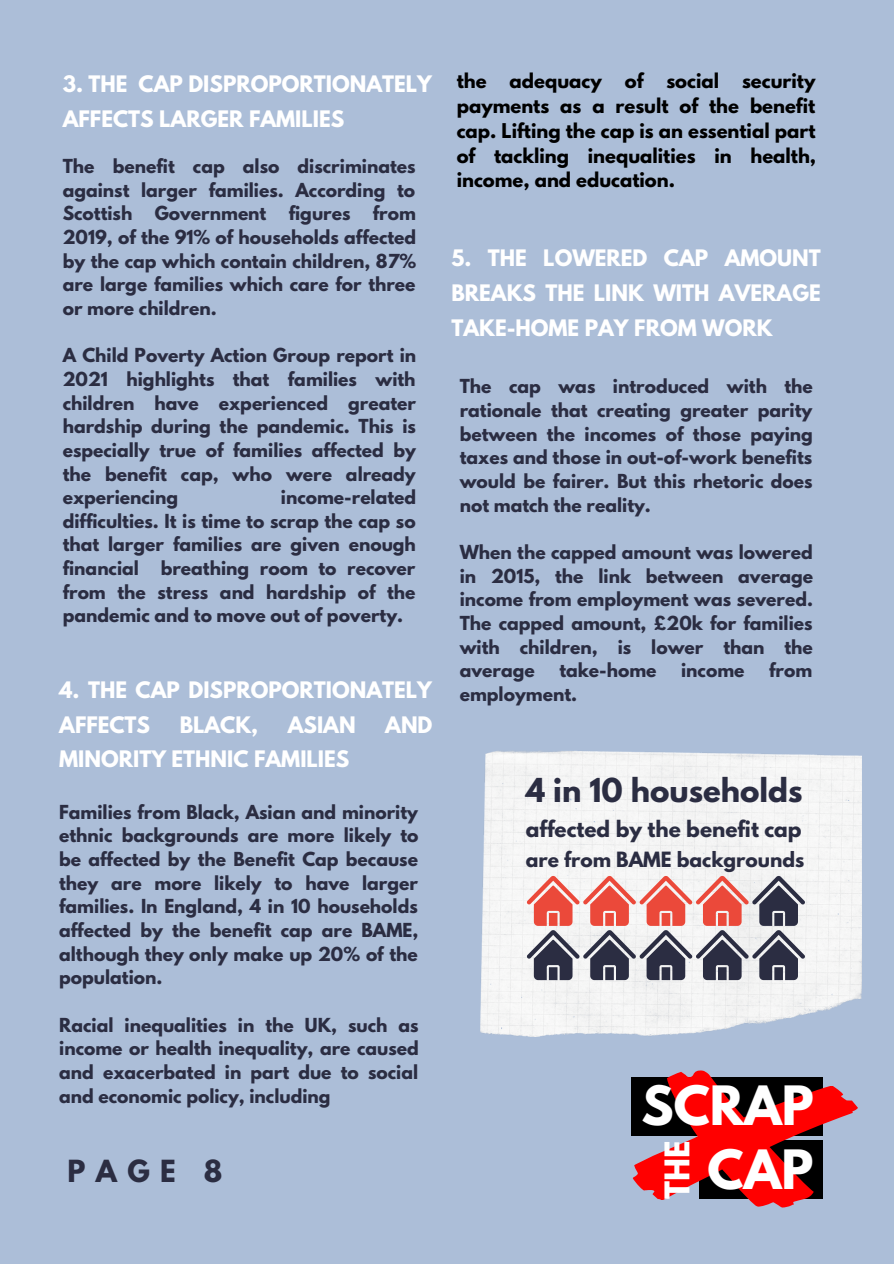
<style>
.page{position:relative;width:894px;height:1264px;background:#fff}
.page>*{position:absolute;margin:0;border:0;box-sizing:border-box;transform-origin:0 0}
.t1{font:700 48px "League Spartan";color:#fff}
.t2{font:700 30.15px "League Spartan";color:#fff}
.t3{font:700 29.25px "League Spartan";color:#2b2d42}
.t4{font:700 27px "League Spartan";color:#2b2d42}
.t5{font:700 20.1px/35px "League Spartan";color:#fff}
.t6{font:700 20.1px "League Spartan";color:#2b2d42}
.t7{font:700 18.6px "League Spartan";color:#2b2d42}
.t8{font:700 18px/24.8px "League Spartan";color:#000;text-align:justify}
.t9{font:700 17.1px/23.7px "League Spartan";color:#2b2d42;text-align:justify}
</style>
<div class="page">
<div style="left:0;top:0;width:893px;height:1263px;background:#acbed8"></div>
<img style="left:480px;top:751px;width:381px;height:285px">
<svg style="left:526px;top:876px;width:278px;height:104px;background:#b6969a"></svg>
<svg style="left:631px;top:1070px;width:227px;height:138px"></svg>
<p class="t5" style="left:63px;top:69px;width:371px">3. THE CAP DISPROPORTIONATELY<br>AFFECTS LARGER FAMILIES</p>
<p class="t9" style="left:63px;top:156px;width:354px">The benefit cap also discriminates against larger families. According to Scottish</p>
<p class="t9" style="left:63px;top:204px;width:355px;text-indent:310px">from 2019, of the 91% of households affected by the cap which contain children, 87% are large families which care for three or more children.</p>
<p class="t9" style="left:63px;top:346px;width:355px">A Child Poverty Action Group report in 2021 highlights that families with children have experienced greater hardship during the pandemic. This is especially true of families affected by the benefit cap, who were already experiencing</p>
<p class="t9" style="left:155px;top:204px;width:113px">Government</p>
<p class="t9" style="left:288px;top:204px;width:63px">figures</p>
<p class="t9" style="left:63px;top:487px;width:355px;text-indent:218px">income-related difficulties. It is time to scrap the cap so that larger families are given enough financial</p>
<p class="t9" style="left:63px;top:558px;width:354px;text-indent:98px">breathing room to recover from the stress and hardship of the pandemic and to move out of poverty.</p>
<p class="t5" style="left:59px;top:674px;width:374px">4. THE CAP DISPROPORTIONATELY<br>AFFECTS</p>
<p class="t5" style="left:180px;top:709px;width:80px">BLACK,</p>
<p class="t5" style="left:288px;top:709px;width:69px">ASIAN</p>
<p class="t5" style="left:385px;top:709px;width:49px">AND</p>
<p class="t5" style="left:59px;top:744px;width:291px">MINORITY ETHNIC FAMILIES</p>
<p class="t9" style="left:59px;top:802px;width:361px">Families from Black, Asian and minority ethnic backgrounds are more likely to be affected by the Benefit Cap because they are more likely to have larger families. In England, 4 in 10 households affected by the benefit cap are BAME, although they only make up 20% of the population.</p>
<p class="t9" style="left:59px;top:1015px;width:361px">Racial inequalities in the UK, such as income or health inequality, are caused and exacerbated in part due to social and economic policy, including</p>
<p class="t4" style="left:68px;top:1157px;width:156px">PAGE 8</p>
<p class="t8" style="left:456px;top:71px;width:31px">the</p>
<p class="t8" style="left:509px;top:71px;width:94px">adequacy</p>
<p class="t8" style="left:624px;top:71px;width:20px">of</p>
<p class="t8" style="left:666px;top:71px;width:54px">social</p>
<p class="t8" style="left:456px;top:71px;width:361px;text-indent:285px">security payments as a result of the benefit cap. Lifting the cap is an essential part of tackling inequalities in health, income, and education.</p>
<p class="t5" style="left:451px;top:243px;width:371px;text-align:justify">5. THE LOWERED CAP AMOUNT BREAKS THE LINK WITH AVERAGE TAKE-HOME PAY FROM WORK</p>
<p class="t9" style="left:459px;top:377px;width:354px">The cap was introduced with the rationale that creating greater parity between the incomes of those paying taxes and those in out-of-work benefits would be fairer. But this rhetoric does not match the reality.</p>
<p class="t9" style="left:459px;top:542px;width:355px">When the capped amount was lowered in 2015, the link between average income from employment was severed.<br>The capped amount, £20k for families with children, is lower than the average</p>
<p class="t9" style="left:559px;top:660px;width:99px">take-home</p>
<p class="t9" style="left:681px;top:660px;width:65px">income</p>
<p class="t9" style="left:768px;top:660px;width:45px">from</p>
<p class="t9" style="left:459px;top:684px;width:119px">employment.</p>
<p class="t3" style="left:525px;top:775px;width:278px">4 in 10 households</p>
<p class="t6" style="left:525px;top:818px;width:277px">affected by the benefit cap</p>
<p class="t7" style="left:525px;top:850px;width:280px">are from BAME backgrounds</p>
<p class="t1" style="left:641px;top:1081px;width:174px">SCRAP</p>
<p class="t2" style="left:662px;top:1198px;width:60px;rotate:-90deg">THE</p>
<p class="t1" style="left:707px;top:1145px;width:107px">CAP</p>
</div>
